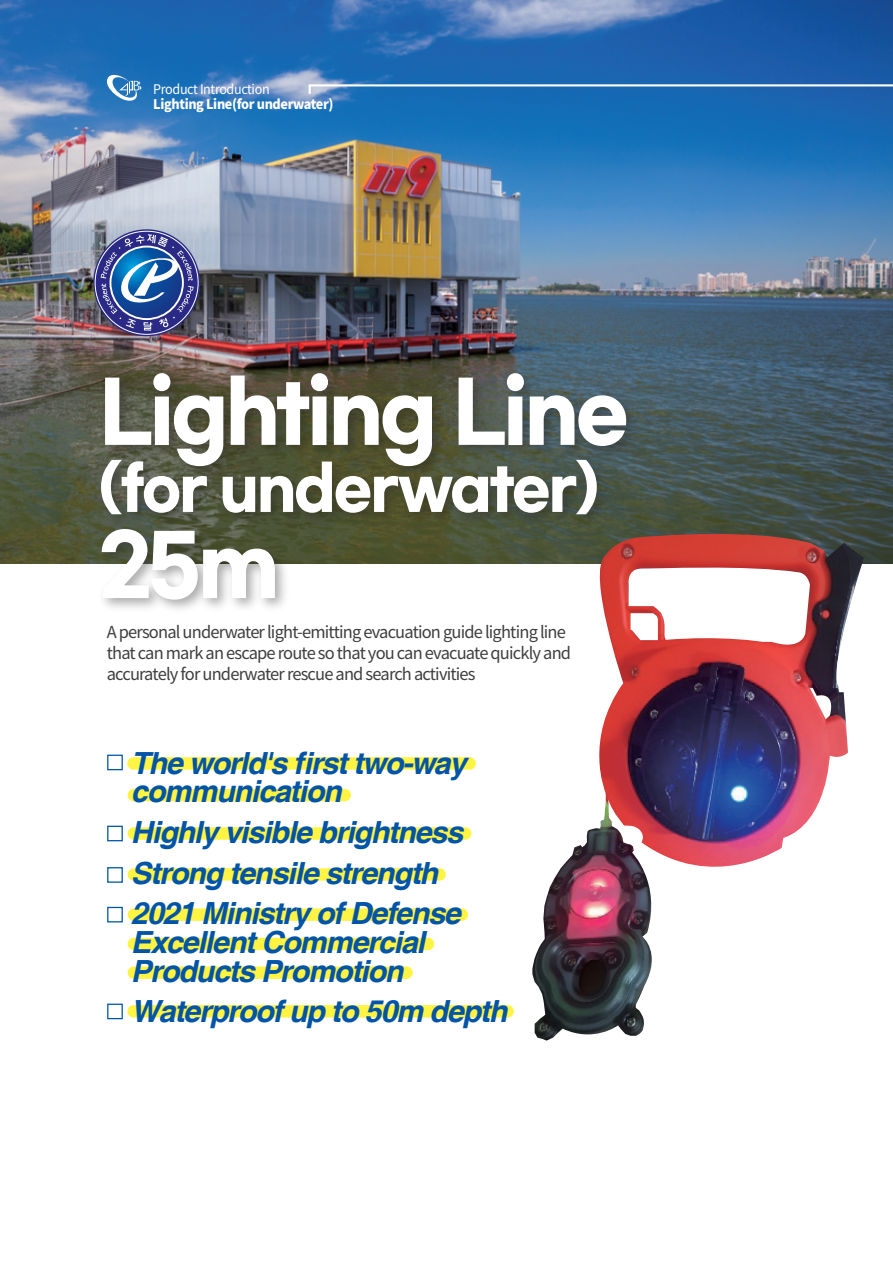
<style>
.page{position:relative;width:893px;height:1263px;background:#fff}
.page>*{position:absolute;margin:0;border:0;box-sizing:border-box;transform-origin:0 0}
.t1{font:82.5px "Gmarket Sans TTF Bold";letter-spacing:-.04em;color:#fff;scale:.95 1}
.t2{font:60px "Gmarket Sans TTF Bold";letter-spacing:-.04em;color:#fff;scale:.95 1}
.t3{font:italic 700 30.45px/28.7px "Helvetica";letter-spacing:-.04em;color:#0154a6}
.t4{font:16.5px/21px "Noto Sans CJ Kkr";letter-spacing:-.05em;color:#3e3e3f}
.t5{font:900 13.2px "Noto Sans CJ Kkr";letter-spacing:-.03em;color:#fff;scale:.95 1}
.t6{font:13.2px "Noto Sans CJ Kkr";letter-spacing:-.03em;color:#fff;scale:.95 1}
</style>
<div class="page">
<img style="left:0;top:0;width:893px;height:563px">
<svg style="left:93px;top:229px;width:107px;height:107px"></svg>
<svg style="left:101px;top:234px;width:93px;height:97px;background:#546ca8"></svg>
<img style="left:90px;top:362px;width:555px;height:247px">
<svg style="left:105px;top:73px;width:36px;height:29px"></svg>
<svg style="left:308px;top:83px;width:585px;height:13px;background:#4382bf"></svg>
<div style="left:127px;top:757px;width:349px;height:13px;background:#fff343;border-radius:6px"></div>
<div style="left:127px;top:1005px;width:387px;height:12px;background:#fff343;border-radius:6px"></div>
<div style="left:128px;top:789px;width:223px;height:12px;background:#fff343;border-radius:6px"></div>
<div style="left:128px;top:827px;width:343px;height:13px;background:#fff343;border-radius:6px"></div>
<div style="left:128px;top:868px;width:318px;height:13px;background:#fff343;border-radius:6px"></div>
<div style="left:128px;top:908px;width:340px;height:13px;background:#fff343;border-radius:6px"></div>
<div style="left:128px;top:938px;width:306px;height:12px;background:#fff343;border-radius:6px"></div>
<div style="left:128px;top:966px;width:285px;height:13px;background:#fff343;border-radius:6px"></div>
<div style="left:107px;top:755px;width:16px;height:15px;border:1px solid #0154a6"></div>
<div style="left:107px;top:826px;width:16px;height:15px;border:1px solid #0154a6"></div>
<div style="left:107px;top:867px;width:16px;height:16px;border:1px solid #0154a6"></div>
<div style="left:107px;top:907px;width:16px;height:15px;border:1px solid #0154a6"></div>
<div style="left:107px;top:1003px;width:16px;height:16px;border:1px solid #0154a6"></div>
<img style="left:532px;top:534px;width:332px;height:507px">
<p class="t6" style="left:153px;top:82px;width:124px">Product Introduction</p>
<p class="t5" style="left:153px;top:96px;width:191px">Lighting Line(for underwater)</p>
<h1 class="t1" style="left:99px;top:366px;width:559px">Lighting Line</h1>
<h2 class="t2" style="left:99px;top:454px;width:527px">(for underwater)</h2>
<h1 class="t1" style="left:99px;top:519px;width:191px">25m</h1>
<p class="t4" style="left:107px;top:622px;width:466px">A personal underwater light-emitting evacuation guide lighting line that can mark an escape route so that you can evacuate quickly and accurately for underwater rescue and search activities</p>
<h3 class="t3" style="left:131px;top:750px;width:337px">The world's first two-way communication</h3>
<h3 class="t3" style="left:131px;top:813px;width:333px;line-height:40.7px">Highly visible brightness<br>Strong tensile strength<br>2021 Ministry of Defense</h3>
<h3 class="t3" style="left:131px;top:929px;width:296px">Excellent Commercial<br>Products Promotion</h3>
<h3 class="t3" style="left:131px;top:999px;width:378px">Waterproof up to 50m depth</h3>
</div>
